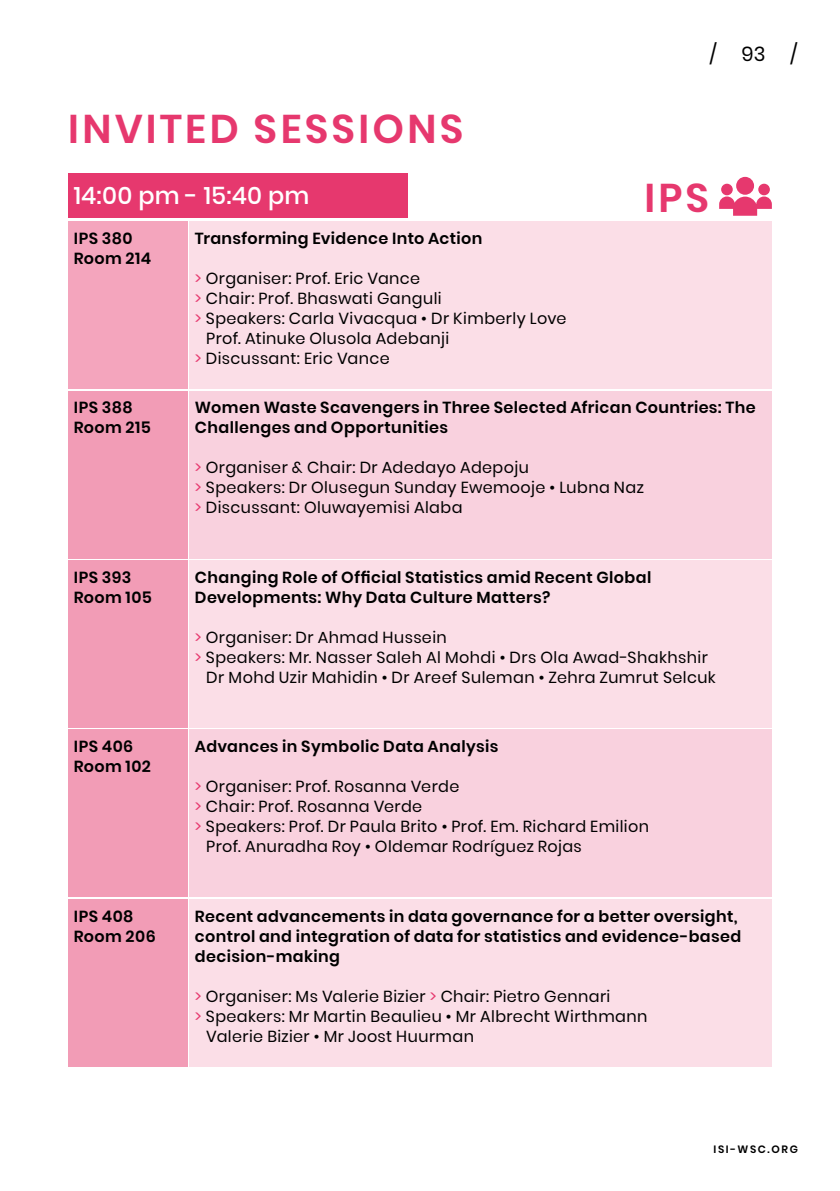
<style>
.page{position:relative;width:840px;height:1191px;background:#fff}
.page>*{position:absolute;margin:0;border:0;box-sizing:border-box;transform-origin:0 0}
.t1{font:600 40px "Poppins";letter-spacing:.08em;color:#e6386e}
.t2{font:500 24px "Poppins";letter-spacing:.01em;color:#fff}
.t3{font:20px "Poppins";color:#000}
.t4{font:16px/20px "Poppins";letter-spacing:.025em;color:#000}
.t5{font:600 16px/20px "Poppins";letter-spacing:.025em;color:#000}
.t6{font:600 10.6px "Poppins";letter-spacing:.15em;color:#000}
.s1{color:#e6386e}
</style>
<div class="page">
<div style="left:189px;top:222px;width:582px;height:167px;background:#fbdee7"></div>
<div style="left:68px;top:222px;width:119px;height:167px;background:#f4a5bd"></div>
<div style="left:68px;top:173px;width:340px;height:45px;background:#e6386e"></div>
<div style="left:189px;top:391px;width:582px;height:167px;background:#f9d1de"></div>
<div style="left:68px;top:391px;width:119px;height:167px;background:#f29cb6"></div>
<div style="left:189px;top:560px;width:582px;height:167px;background:#fbdee7"></div>
<div style="left:68px;top:560px;width:119px;height:167px;background:#f29cb6"></div>
<div style="left:189px;top:729px;width:582px;height:168px;background:#f9d1de"></div>
<div style="left:68px;top:729px;width:119px;height:168px;background:#f29cb6"></div>
<div style="left:189px;top:899px;width:582px;height:167px;background:#fbdee7"></div>
<div style="left:68px;top:899px;width:119px;height:167px;background:#f29cb6"></div>
<svg style="left:719px;top:177px;width:52px;height:39px"></svg>
<h1 class="t1" style="left:68px;top:101px;width:397px">INVITED SESSIONS</h1>
<h2 class="t2" style="left:74px;top:179px;width:237px">14:00 pm - 15:40 pm</h2>
<p class="t5" style="left:74px;top:228px;width:79px">IPS 380<br>Room 214</p>
<p class="t5" style="left:195px;top:228px;width:289px">Transforming Evidence Into Action</p>
<p class="t4" style="left:195px;top:268px;width:226px"><span class="s1">&gt;</span> Organiser: Prof. Eric Vance</p>
<p class="t4" style="left:195px;top:288px;width:248px"><span class="s1">&gt;</span> Chair: Prof. Bhaswati Ganguli</p>
<p class="t4" style="left:195px;top:308px;width:373px"><span class="s1">&gt;</span> Speakers: Carla Vivacqua • Dr Kimberly Love</p>
<p class="t4" style="left:206px;top:328px;width:244px">Prof. Atinuke Olusola Adebanji</p>
<p class="t4" style="left:195px;top:348px;width:196px"><span class="s1">&gt;</span> Discussant: Eric Vance</p>
<p class="t3" style="left:709px;top:40px;width:90px">/ 93 /</p>
<h1 class="t1" style="left:644px;top:170px;width:66px">IPS</h1>
<p class="t5" style="left:74px;top:398px;width:79px">IPS 388<br>Room 215</p>
<p class="t5" style="left:195px;top:398px;width:562px">Women Waste Scavengers in Three Selected African Countries: The<br>Challenges and Opportunities</p>
<p class="t4" style="left:195px;top:458px;width:450px"><span class="s1">&gt;</span> Organiser &amp; Chair: Dr Adedayo Adepoju<br><span class="s1">&gt;</span> Speakers: Dr Olusegun Sunday Ewemooje • Lubna Naz <span class="s1">&gt;</span> Discussant: Oluwayemisi Alaba</p>
<p class="t5" style="left:74px;top:567px;width:80px">IPS 393<br>Room 105</p>
<p class="t5" style="left:195px;top:567px;width:457px">Changing Role of Official Statistics amid Recent Global<br>Developments: Why Data Culture Matters?</p>
<p class="t4" style="left:195px;top:627px;width:253px"><span class="s1">&gt;</span> Organiser: Dr Ahmad Hussein</p>
<p class="t4" style="left:195px;top:647px;width:514px"><span class="s1">&gt;</span> Speakers: Mr. Nasser Saleh Al Mohdi • Drs Ola Awad-Shakhshir</p>
<p class="t4" style="left:206px;top:667px;width:511px">Dr Mohd Uzir Mahidin • Dr Areef Suleman • Zehra Zumrut Selcuk</p>
<p class="t5" style="left:74px;top:736px;width:79px">IPS 406<br>Room 102</p>
<p class="t5" style="left:195px;top:736px;width:305px">Advances in Symbolic Data Analysis</p>
<p class="t4" style="left:195px;top:776px;width:266px"><span class="s1">&gt;</span> Organiser: Prof. Rosanna Verde</p>
<p class="t4" style="left:195px;top:796px;width:229px"><span class="s1">&gt;</span> Chair: Prof. Rosanna Verde</p>
<p class="t4" style="left:195px;top:816px;width:455px"><span class="s1">&gt;</span> Speakers: Prof. Dr Paula Brito • Prof. Em. Richard Emilion</p>
<p class="t4" style="left:206px;top:836px;width:377px">Prof. Anuradha Roy • Oldemar Rodríguez Rojas</p>
<p class="t5" style="left:74px;top:906px;width:83px">IPS 408<br>Room 206</p>
<p class="t5" style="left:195px;top:906px;width:547px">Recent advancements in data governance for a better oversight, control and integration of data for statistics and evidence-based decision-making</p>
<p class="t4" style="left:195px;top:986px;width:417px"><span class="s1">&gt;</span> Organiser: Ms Valerie Bizier <span class="s1">&gt;</span> Chair: Pietro Gennari</p>
<p class="t4" style="left:195px;top:1006px;width:453px"><span class="s1">&gt;</span> Speakers: Mr Martin Beaulieu • Mr Albrecht Wirthmann</p>
<p class="t4" style="left:206px;top:1026px;width:269px">Valerie Bizier • Mr Joost Huurman</p>
<p class="t6" style="left:713px;top:1142px;width:86px">ISI-WSC.ORG</p>
</div>
